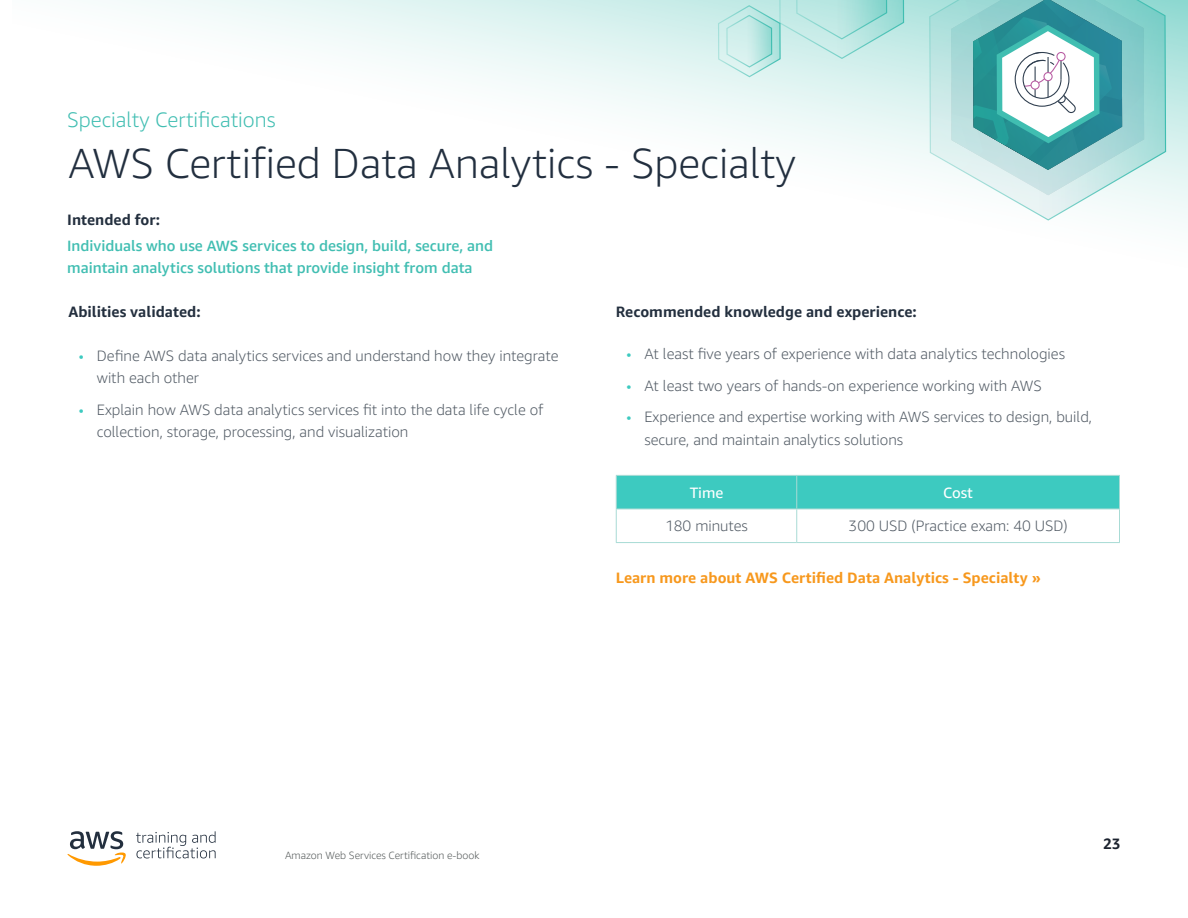
<style>
.page{position:relative;width:1188px;height:918px;background:#fff}
.page>*{position:absolute;margin:0;border:0;box-sizing:border-box;transform-origin:0 0}
.t1{font:300 42px "Amazon Ember";color:#222f3f}
.t2{font:300 21px "Amazon Ember";color:#41beb2}
.t3{font:300 15px/22.5px "Amazon Ember";color:#515a64}
.t4{font:500 15px/22.5px "Amazon Ember";color:#41beb2}
.t5{font:700 15px "Amazon Ember";color:#232f3e}
.t6{font:700 15px "Amazon Ember";color:#f7981d}
.t7{font:15px "Amazon Ember";letter-spacing:-.005em;color:#fff}
.t8{font:700 15px "Amazon Ember";color:#1c232f}
.t9{font:300 10.5px "Amazon Ember";color:#545959}
.s1{color:#3dcac0}
</style>
<div class="page">
<svg style="left:117px;top:0;width:1071px;height:223px"></svg>
<svg style="left:717px;top:0;width:188px;height:78px;background:#c0e9e4"></svg>
<svg style="left:930px;top:0;width:236px;height:220px"></svg>
<svg style="left:136px;top:831px;width:80px;height:27px"></svg>
<svg style="left:67px;top:831px;width:59px;height:35px"></svg>
<div style="left:617px;top:476px;width:502px;height:33px;background:#3dcac0"></div>
<hr style="left:616px;top:509px;width:1px;height:33px;background:#a8dbd5">
<hr style="left:796px;top:509px;width:1px;height:33px;background:#a8dbd5">
<hr style="left:1119px;top:509px;width:1px;height:33px;background:#a8dbd5">
<hr style="left:616px;top:542px;width:181px;height:1px;background:#a8dbd5">
<hr style="left:797px;top:542px;width:323px;height:1px;background:#a8dbd5">
<hr style="left:796px;top:476px;width:1px;height:33px;background:#a8dbd5">
<hr style="left:616px;top:475px;width:181px;height:1px;background:#a8dbd5">
<hr style="left:616px;top:476px;width:1px;height:33px;background:#a8dbd5">
<hr style="left:797px;top:475px;width:323px;height:1px;background:#a8dbd5">
<hr style="left:1119px;top:476px;width:1px;height:33px;background:#a8dbd5">
<hr style="left:616px;top:509px;width:181px;height:1px;background:#a8dbd5">
<hr style="left:797px;top:509px;width:323px;height:1px;background:#a8dbd5">
<h2 class="t2" style="left:67px;top:106px;width:210px">Specialty Certifications</h2>
<h1 class="t1" style="left:68px;top:137px;width:729px">AWS Certified Data Analytics - Specialty</h1>
<p class="t5" style="left:67px;top:211px;width:94px">Intended for:</p>
<p class="t4" style="left:67px;top:234px;width:427px">Individuals who use AWS services to design, build, secure, and maintain analytics solutions that provide insight from data</p>
<p class="t5" style="left:68px;top:303px;width:134px">Abilities validated:</p>
<p class="t3" style="left:97px;top:345px;width:463px;text-indent:-18px"><span class="s1">•</span> Define AWS data analytics services and understand how they integrate with each other</p>
<p class="t3" style="left:97px;top:399px;width:448px;text-indent:-18px"><span class="s1">•</span> Explain how AWS data analytics services fit into the data life cycle of collection, storage, processing, and visualization</p>
<p class="t5" style="left:616px;top:303px;width:302px">Recommended knowledge and experience:</p>
<p class="t3" style="left:626px;top:343px;width:440px"><span class="s1">•</span> At least five years of experience with data analytics technologies</p>
<p class="t3" style="left:626px;top:375px;width:417px"><span class="s1">•</span> At least two years of hands-on experience working with AWS</p>
<p class="t3" style="left:644px;top:406px;width:449px;text-indent:-18px"><span class="s1">•</span> Experience and expertise working with AWS services to design, build, secure, and maintain analytics solutions</p>
<p class="t7" style="left:690px;top:483px;width:35px">Time</p>
<p class="t7" style="left:943px;top:483px;width:31px">Cost</p>
<p class="t3" style="left:665px;top:515px;width:84px">180 minutes</p>
<p class="t3" style="left:849px;top:515px;width:221px">300 USD (Practice exam: 40 USD)</p>
<p class="t6" style="left:616px;top:569px;width:427px">Learn more about AWS Certified Data Analytics - Specialty »</p>
<p class="t9" style="left:285px;top:849px;width:196px">Amazon Web Services Certification e-book</p>
<p class="t8" style="left:1103px;top:834px;width:19px">23</p>
</div>
